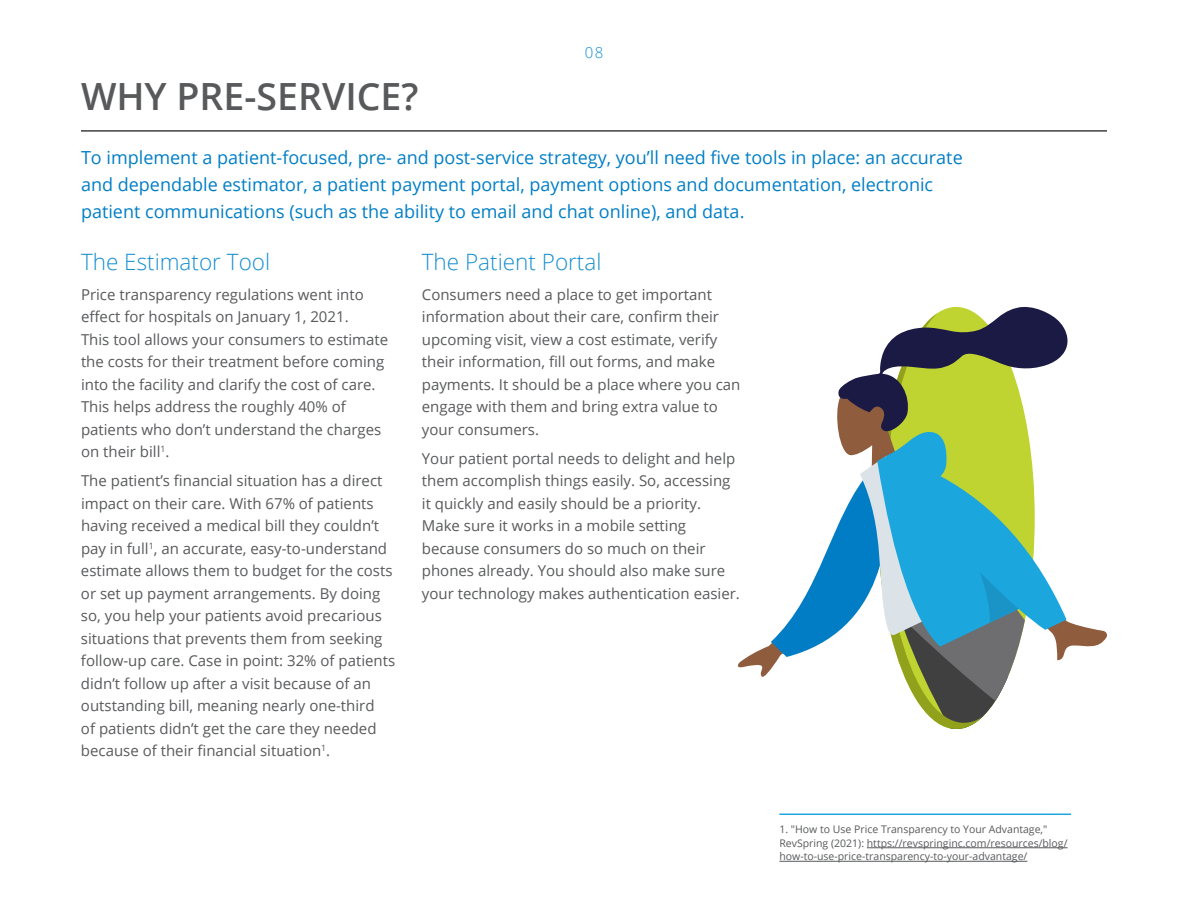
<style>
.page{position:relative;width:1188px;height:918px;background:#fff}
.page>*{position:absolute;margin:0;border:0;box-sizing:border-box;transform-origin:0 0}
.t1{font:600 37.5px "Open Sans";color:#58595b}
.t2{font:300 22.5px "Open Sans";color:#168fcf}
.t3{font:18px/27px "Open Sans";color:#007ec5}
.t4{font:15px/22.5px "Open Sans";color:#58595b}
.t5{font:300 15px "Open Sans";color:#168fcf}
.t6{font:10.5px/13.5px "Open Sans";color:#58595b}
</style>
<div class="page">
<hr style="left:81px;top:130px;width:1026px;height:2px;background:#414042">
<hr style="left:867px;top:848px;width:201px;height:1px;background:#58595b">
<hr style="left:779px;top:861px;width:248px;height:1px;background:#58595b">
<hr style="left:779px;top:814px;width:292px;height:1px;background:#1ca6df">
<svg style="left:737px;top:307px;width:370px;height:422px"></svg>
<p class="t5" style="left:585px;top:42px;width:20px">08</p>
<h1 class="t1" style="left:81px;top:70px;width:339px">WHY PRE-SERVICE?</h1>
<p class="t3" style="left:81px;top:143px;width:883px">To implement a patient-focused, pre- and post-service strategy, you’ll need five tools in place: an accurate and dependable estimator, a patient payment portal, payment options and documentation, electronic patient communications (such as the ability to email and chat online), and data.</p>
<h2 class="t2" style="left:81px;top:247px;width:191px">The Estimator Tool</h2>
<p class="t4" style="left:81px;top:283px;width:309px">Price transparency regulations went into effect for hospitals on January 1, 2021.<br>This tool allows your consumers to estimate the costs for their treatment before coming into the facility and clarify the cost of care.<br>This helps address the roughly 40% of patients who don’t understand the charges on their bill<sup>1</sup>.</p>
<p class="t4" style="left:81px;top:469px;width:316px">The patient’s financial situation has a direct impact on their care. With 67% of patients having received a medical bill they couldn’t pay in full<sup>1</sup>, an accurate, easy-to-understand estimate allows them to budget for the costs or set up payment arrangements. By doing so, you help your patients avoid precarious situations that prevents them from seeking follow-up care. Case in point: 32% of patients didn’t follow up after a visit because of an outstanding bill, meaning nearly one-third<br>of patients didn’t get the care they needed because of their financial situation<sup>1</sup>.</p>
<h2 class="t2" style="left:422px;top:247px;width:181px">The Patient Portal</h2>
<p class="t4" style="left:422px;top:283px;width:320px">Consumers need a place to get important information about their care, confirm their upcoming visit, view a cost estimate, verify their information, fill out forms, and make payments. It should be a place where you can engage with them and bring extra value to your consumers.</p>
<p class="t4" style="left:422px;top:447px;width:320px">Your patient portal needs to delight and help them accomplish things easily. So, accessing it quickly and easily should be a priority.<br>Make sure it works in a mobile setting because consumers do so much on their phones already. You should also make sure your technology makes authentication easier.</p>
<p class="t6" style="left:779px;top:823px;width:290px">1. "How to Use Price Transparency to Your Advantage,"<br>RevSpring (2021): https://revspringinc.com/resources/blog/ how-to-use-price-transparency-to-your-advantage/</p>
</div>
